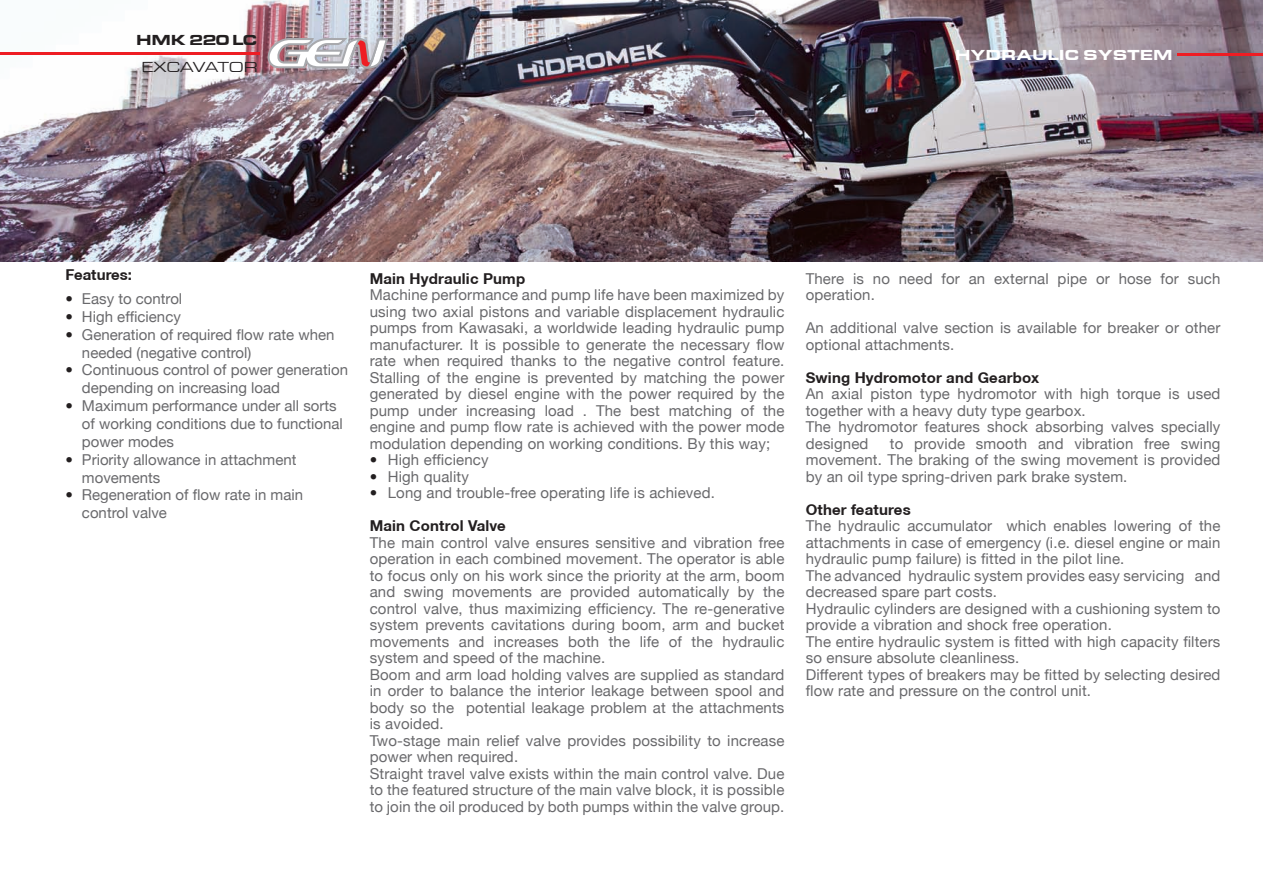
<style>
.page{position:relative;width:1263px;height:893px;background:#fff}
.page>*{position:absolute;margin:0;border:0;box-sizing:border-box;transform-origin:0 0}
.t1{font:15px/16.5px "Helvetica Neue";letter-spacing:.01em;color:#69696c}
.t2{font:700 15px "Helvetica Neue CE";letter-spacing:.01em;color:#231f20}
.t3{font:900 15px "Euro Stile Extended";letter-spacing:-.01em;color:#fff}
.t4{font:15px "Euro Stile Extended";letter-spacing:-.01em;color:#231f20}
.t5{font:900 15px "Euro Stile Extended";letter-spacing:-.07em;color:#231f20}
.s1{color:#231f20}
</style>
<div class="page">
<img style="left:0;top:0;width:1263px;height:261px">
<hr style="left:0;top:52px;width:259px;height:2px;background:#ee1d23">
<hr style="left:1178px;top:53px;width:85px;height:2px;background:#ee1d23">
<img style="left:266px;top:0;width:161px;height:86px">
<p class="t5" style="left:136px;top:31px;width:123px">HMK 220 LC</p>
<p class="t4" style="left:141px;top:59px;width:118px">EXCAVATOR</p>
<p class="t3" style="left:955px;top:46px;width:219px">HYDRAULIC SYSTEM</p>
<p class="t2" style="left:65px;top:269px;width:68px">Features:</p>
<p class="t1" style="left:65px;top:290px;width:118px"><span class="s1">•</span> Easy to control</p>
<p class="t1" style="left:65px;top:308px;width:117px"><span class="s1">•</span> High efficiency</p>
<p class="t1" style="left:82px;top:325px;width:254px;line-height:17.9px;text-indent:-16px"><span class="s1">•</span> Generation of required flow rate when needed (negative control)</p>
<p class="t1" style="left:82px;top:361px;width:268px;line-height:17.9px;text-indent:-17px"><span class="s1">•</span> Continuous control of power generation depending on increasing load</p>
<p class="t1" style="left:82px;top:397px;width:262px;line-height:17.9px;text-indent:-16px"><span class="s1">•</span> Maximum performance under all sorts of working conditions due to functional power modes</p>
<p class="t1" style="left:82px;top:450px;width:216px;line-height:17.9px;text-indent:-16px"><span class="s1">•</span> Priority allowance in attachment movements</p>
<p class="t1" style="left:82px;top:486px;width:223px;line-height:17.9px;text-indent:-16px"><span class="s1">•</span> Regeneration of flow rate in main control valve</p>
<p class="t2" style="left:370px;top:273px;width:157px">Main Hydraulic Pump</p>
<p class="t1" style="left:370px;top:286px;width:416px;text-align:justify">Machine performance and pump life have been maximized by using two axial pistons and variable displacement hydraulic pumps from Kawasaki, a worldwide leading hydraulic pump manufacturer. It is possible to generate the necessary flow rate when required thanks to the negative control feature.<br>Stalling of the engine is prevented by matching the power generated by diesel engine with the power required by the pump under increasing load . The best matching of the engine and pump flow rate is achieved with the power mode modulation depending on working conditions. By this way;</p>
<p class="t1" style="left:370px;top:451px;width:120px"><span class="s1">•</span> High efficiency</p>
<p class="t1" style="left:370px;top:468px;width:101px"><span class="s1">•</span> High quality</p>
<p class="t1" style="left:370px;top:484px;width:347px"><span class="s1">•</span> Long and trouble-free operating life is achieved.</p>
<p class="t2" style="left:370px;top:520px;width:138px">Main Control Valve</p>
<p class="t1" style="left:370px;top:534px;width:416px">The main control valve ensures sensitive and vibration free operation in each combined movement. The operator is able to focus only on his work since the priority at the arm, boom and swing movements are provided automatically by the control valve, thus maximizing efficiency. The re-generative system prevents cavitations during boom, arm and bucket movements and increases both the life of the hydraulic system and speed of the machine.<br>Boom and arm load holding valves are supplied as standard in order to balance the interior leakage between spool and body so the potential leakage problem at the attachments is avoided.<br>Two-stage main relief valve provides possibility to increase power when required.<br>Straight travel valve exists within the main control valve. Due to the featured structure of the main valve block, it is possible to join the oil produced by both pumps within the valve group.</p>
<p class="t1" style="left:806px;top:270px;width:416px">There is no need for an external pipe or hose for such operation.</p>
<p class="t1" style="left:806px;top:319px;width:416px">An additional valve section is available for breaker or other optional attachments.</p>
<p class="t2" style="left:806px;top:372px;width:235px">Swing Hydromotor and Gearbox</p>
<p class="t1" style="left:806px;top:385px;width:416px">An axial piston type hydromotor with high torque is used together with a heavy duty type gearbox.<br>The hydromotor features shock absorbing valves specially designed</p>
<p class="t1" style="left:806px;top:435px;width:416px;text-align:justify;text-indent:84px">to provide smooth and vibration free swing movement. The braking of the swing movement is provided by an oil type spring-driven park brake system.</p>
<p class="t2" style="left:806px;top:504px;width:106px">Other features</p>
<p class="t1" style="left:806px;top:517px;width:416px">The hydraulic accumulator which enables lowering of the attachments in case of emergency (i.e. diesel engine or main hydraulic pump failure) is fitted in the pilot line.<br>The advanced hydraulic system provides easy servicing and decreased spare part costs.<br>Hydraulic cylinders are designed with a cushioning system to provide a vibration and shock free operation.<br>The entire hydraulic system is fitted with high capacity filters so ensure absolute cleanliness.<br>Different types of breakers may be fitted by selecting desired flow rate and pressure on the control unit.</p>
</div>
